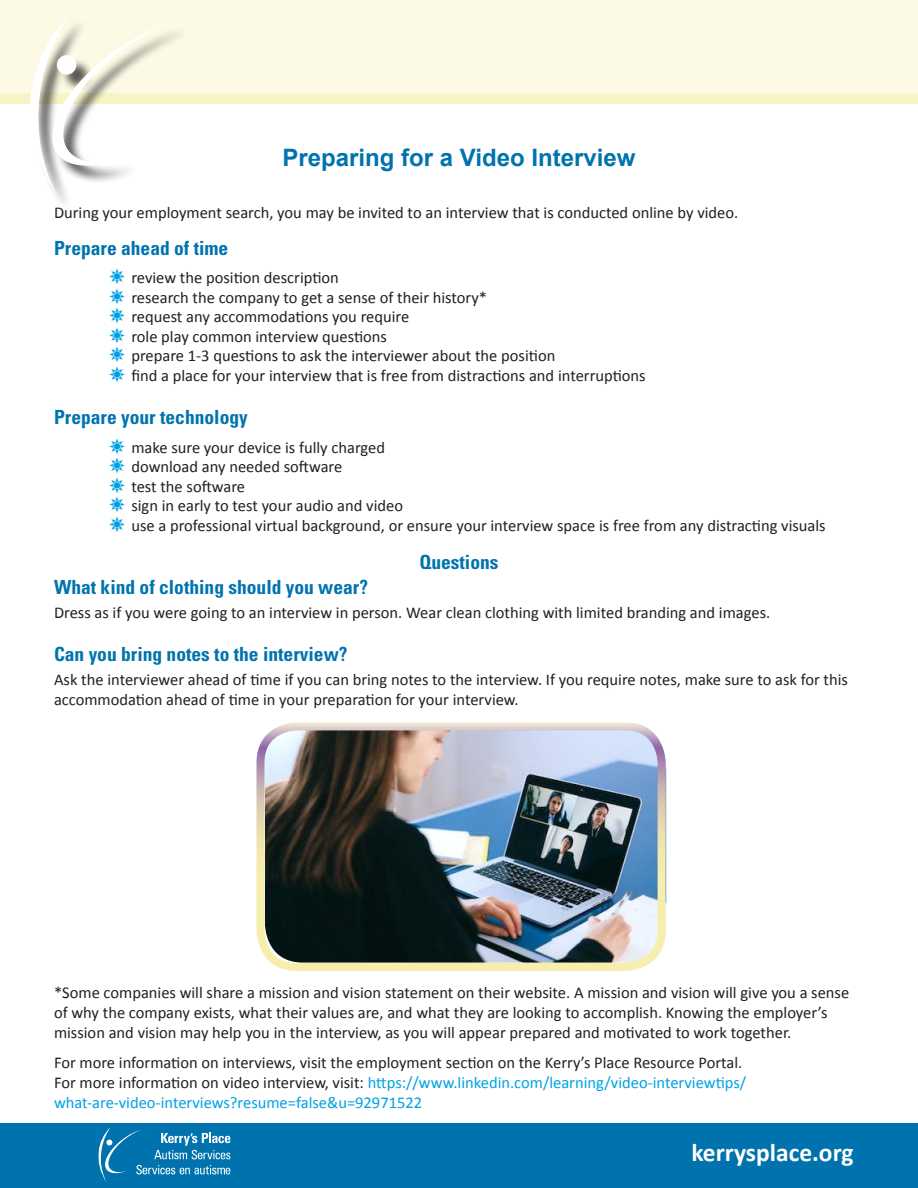
<style>
.page{position:relative;width:918px;height:1188px;background:#fff}
.page>*{position:absolute;margin:0;border:0;box-sizing:border-box;transform-origin:0 0}
.t1{font:700 25.5px "Calibri";color:#fff}
.t2{font:700 24px "Arial";color:#0073ae}
.t3{font:700 condensed 19.5px "Univers";color:#0073ae}
.t4{font:16.5px/19.8px "Calibri";color:#231f20}
.t5{font:16.5px "Calibri";color:#00a1e3}
.s1{color:#231f20}
</style>
<div class="page">
<div style="left:0;top:0;width:918px;height:102px;background:#fcfae5"></div>
<div style="left:0;top:93px;width:918px;height:11px;background:#f9f4c5"></div>
<div style="left:32px;top:16px;width:158px;height:195px;background:#231f20;opacity:.75"></div>
<svg style="left:30px;top:16px;width:144px;height:180px"></svg>
<div style="left:57px;top:55px;width:19px;height:20px;background:#fff;border-radius:50%"></div>
<div style="left:0;top:1124px;width:918px;height:64px;background:#0073ae"></div>
<svg style="left:98px;top:1127px;width:133px;height:55px"></svg>
<img style="left:265px;top:731px;width:392px;height:231px">
<div style="left:256px;top:722px;width:410px;height:249px;border:8px solid #fff;border-radius:36px"></div>
<p class="t2" style="left:283px;top:142px;width:355px">Preparing for a Video Interview</p>
<p class="t4" style="left:54px;top:203px;width:686px">During your employment search, you may be invited to an interview that is conducted online by video.</p>
<p class="t3" style="left:54px;top:236px;width:176px">Prepare ahead of time</p>
<p class="t4" style="left:131px;top:268px;width:209px">review the position description</p>
<p class="t4" style="left:131px;top:288px;width:357px">research the company to get a sense of their history*</p>
<p class="t4" style="left:131px;top:307px;width:279px">request any accommodations you require</p>
<p class="t4" style="left:131px;top:327px;width:257px">role play common interview questions</p>
<p class="t4" style="left:131px;top:346px;width:425px">prepare 1-3 questions to ask the interviewer about the position</p>
<p class="t4" style="left:131px;top:366px;width:516px">find a place for your interview that is free from distractions and interruptions</p>
<p class="t3" style="left:54px;top:406px;width:195px">Prepare your technology</p>
<p class="t4" style="left:131px;top:438px;width:255px">make sure your device is fully charged</p>
<p class="t4" style="left:131px;top:457px;width:212px">download any needed software</p>
<p class="t4" style="left:131px;top:477px;width:115px">test the software</p>
<p class="t4" style="left:131px;top:496px;width:273px">sign in early to test your audio and video</p>
<p class="t4" style="left:131px;top:516px;width:696px">use a professional virtual background, or ensure your interview space is free from any distracting visuals</p>
<p class="t3" style="left:419px;top:550px;width:81px">Questions</p>
<p class="t3" style="left:54px;top:575px;width:316px">What kind of clothing should you wear?</p>
<p class="t4" style="left:54px;top:603px;width:718px">Dress as if you were going to an interview in person. Wear clean clothing with limited branding and images.</p>
<p class="t3" style="left:54px;top:642px;width:295px">Can you bring notes to the interview?</p>
<p class="t4" style="left:54px;top:670px;width:796px">Ask the interviewer ahead of time if you can bring notes to the interview. If you require notes, make sure to ask for this accommodation ahead of time in your preparation for your interview.</p>
<p class="t4" style="left:54px;top:983px;width:797px">*Some companies will share a mission and vision statement on their website. A mission and vision will give you a sense of why the company exists, what their values are, and what they are looking to accomplish. Knowing the employer’s mission and vision may help you in the interview, as you will appear prepared and motivated to work together.</p>
<p class="t4" style="left:54px;top:1053px;width:690px">For more information on interviews, visit the employment section on the Kerry’s Place Resource Portal.</p>
<p class="t5" style="left:54px;top:1072px;width:694px"><span class="s1">For more information on video interview, visit:</span> https://www.linkedin.com/learning/video-interviewtips/</p>
<p class="t5" style="left:54px;top:1092px;width:370px">what-are-video-interviews?resume=false&amp;u=92971522</p>
<p class="t1" style="left:691px;top:1136px;width:164px">kerrysplace.org</p>
</div>
